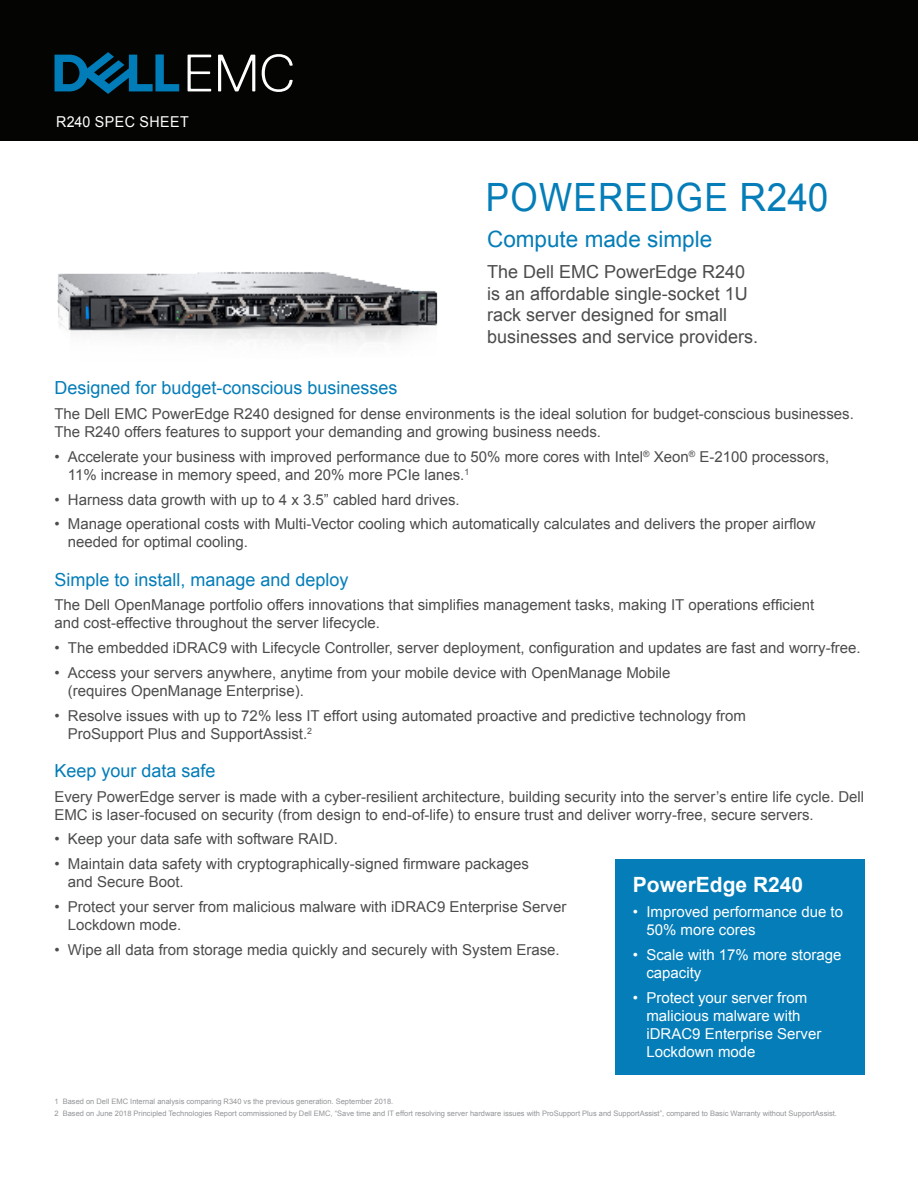
<style>
.page{position:relative;width:918px;height:1188px;background:#fff}
.page>*{position:absolute;margin:0;border:0;box-sizing:border-box;transform-origin:0 0}
.Document_Headline{font:39px "Arial";letter-spacing:.035em;color:#047db8;scale:.9 1}
.Document_Headline-2{font:22.5px "Arial";color:#047db8}
.Body_Headline{font:700 21px "Arial";color:#fff}
.t1{font:18px/21.6px "Arial";color:#4b4c4d}
.Body_Text{font:18px "Arial";color:#047db8}
.Body_Text-2{font:15px/18px "Arial";color:#4b4c4d}
.Table_Text{font:15px/18px "Arial";color:#fff}
.Table_Text-2{font:15px "Arial";letter-spacing:.035em;color:#fff;scale:.95 1}
.t2{font:7.5px "Arial";color:#939598}
</style>
<div class="page">
<div style="left:0;top:0;width:918px;height:141px;background:#040503"></div>
<div style="left:616px;top:859px;width:249px;height:216px;background:#047db8"></div>
<img style="left:57px;top:272px;width:381px;height:71px">
<svg style="left:188px;top:54px;width:105px;height:38px"></svg>
<svg style="left:55px;top:52px;width:124px;height:42px"></svg>
<p class="Table_Text-2" style="left:56px;top:111px;width:141px">R240 SPEC SHEET</p>
<p class="Document_Headline" style="left:486px;top:170px;width:382px">POWEREDGE R240</p>
<p class="Document_Headline-2" style="left:487px;top:223px;width:227px">Compute made simple</p>
<p class="t1" style="left:487px;top:261px;width:273px">The Dell EMC PowerEdge R240 is an affordable single-socket 1U rack server designed for small businesses and service providers.</p>
<p class="Body_Text" style="left:54px;top:376px;width:345px">Designed for budget-conscious businesses</p>
<p class="Body_Text-2" style="left:54px;top:405px;width:801px">The Dell EMC PowerEdge R240 designed for dense environments is the ideal solution for budget-conscious businesses.<br>The R240 offers features to support your demanding and growing business needs.</p>
<p class="Body_Text-2" style="left:68px;top:447px;width:763px;text-indent:-14px">• Accelerate your business with improved performance due to 50% more cores with Intel<sup>®</sup> Xeon<sup>®</sup> E-2100 processors,<br>11% increase in memory speed, and 20% more PCIe lanes.<sup>1</sup></p>
<p class="Body_Text-2" style="left:54px;top:490px;width:407px">• Harness data growth with up to 4 x 3.5” cabled hard drives.</p>
<p class="Body_Text-2" style="left:68px;top:515px;width:749px;text-indent:-14px">• Manage operational costs with Multi-Vector cooling which automatically calculates and delivers the proper airflow needed for optimal cooling.</p>
<p class="Body_Text" style="left:54px;top:567px;width:296px">Simple to install, manage and deploy</p>
<p class="Body_Text-2" style="left:54px;top:596px;width:761px">The Dell OpenManage portfolio offers innovations that simplifies management tasks, making IT operations efficient and cost-effective throughout the server lifecycle.</p>
<p class="Body_Text-2" style="left:54px;top:639px;width:808px">• The embedded iDRAC9 with Lifecycle Controller, server deployment, configuration and updates are fast and worry-free.</p>
<p class="Body_Text-2" style="left:68px;top:663px;width:604px;text-indent:-14px">• Access your servers anywhere, anytime from your mobile device with OpenManage Mobile (requires OpenManage Enterprise).</p>
<p class="Body_Text-2" style="left:68px;top:706px;width:680px;text-indent:-14px">• Resolve issues with up to 72% less IT effort using automated proactive and predictive technology from<br>ProSupport Plus and SupportAssist.<sup>2</sup></p>
<p class="Body_Text" style="left:54px;top:758px;width:163px">Keep your data safe</p>
<p class="Body_Text-2" style="left:54px;top:787px;width:811px">Every PowerEdge server is made with a cyber-resilient architecture, building security into the server’s entire life cycle. Dell<br>EMC is laser-focused on security (from design to end-of-life) to ensure trust and deliver worry-free, secure servers.</p>
<p class="Body_Text-2" style="left:54px;top:830px;width:285px">• Keep your data safe with software RAID.</p>
<p class="Body_Text-2" style="left:68px;top:855px;width:462px;text-indent:-14px">• Maintain data safety with cryptographically-signed firmware packages and Secure Boot.</p>
<p class="Body_Text-2" style="left:68px;top:897px;width:500px;text-indent:-14px">• Protect your server from malicious malware with iDRAC9 Enterprise Server<br>Lockdown mode.</p>
<p class="Body_Text-2" style="left:54px;top:940px;width:507px">• Wipe all data from storage media quickly and securely with System Erase.</p>
<p class="Body_Headline" style="left:633px;top:870px;width:172px">PowerEdge R240</p>
<p class="Table_Text" style="left:646px;top:903px;width:198px;text-indent:-14px">• Improved performance due to<br>50% more cores</p>
<p class="Table_Text" style="left:646px;top:946px;width:197px;text-indent:-14px">• Scale with 17% more storage capacity</p>
<p class="Table_Text" style="left:646px;top:988px;width:177px;text-indent:-14px">• Protect your server from malicious malware with iDRAC9 Enterprise Server<br>Lockdown mode</p>
<p class="t2" style="left:54px;top:1096px;width:340px">1 Based on Dell EMC Internal analysis comparing R340 vs the previous generation. September 2018.</p>
<p class="t2" style="left:54px;top:1108px;width:784px">2 Based on June 2018 Principled Technologies Report commissioned by Dell EMC, “Save time and IT effort resolving server hardware issues with ProSupport Plus and SupportAssist”, compared to Basic Warranty without SupportAssist.</p>
</div>
